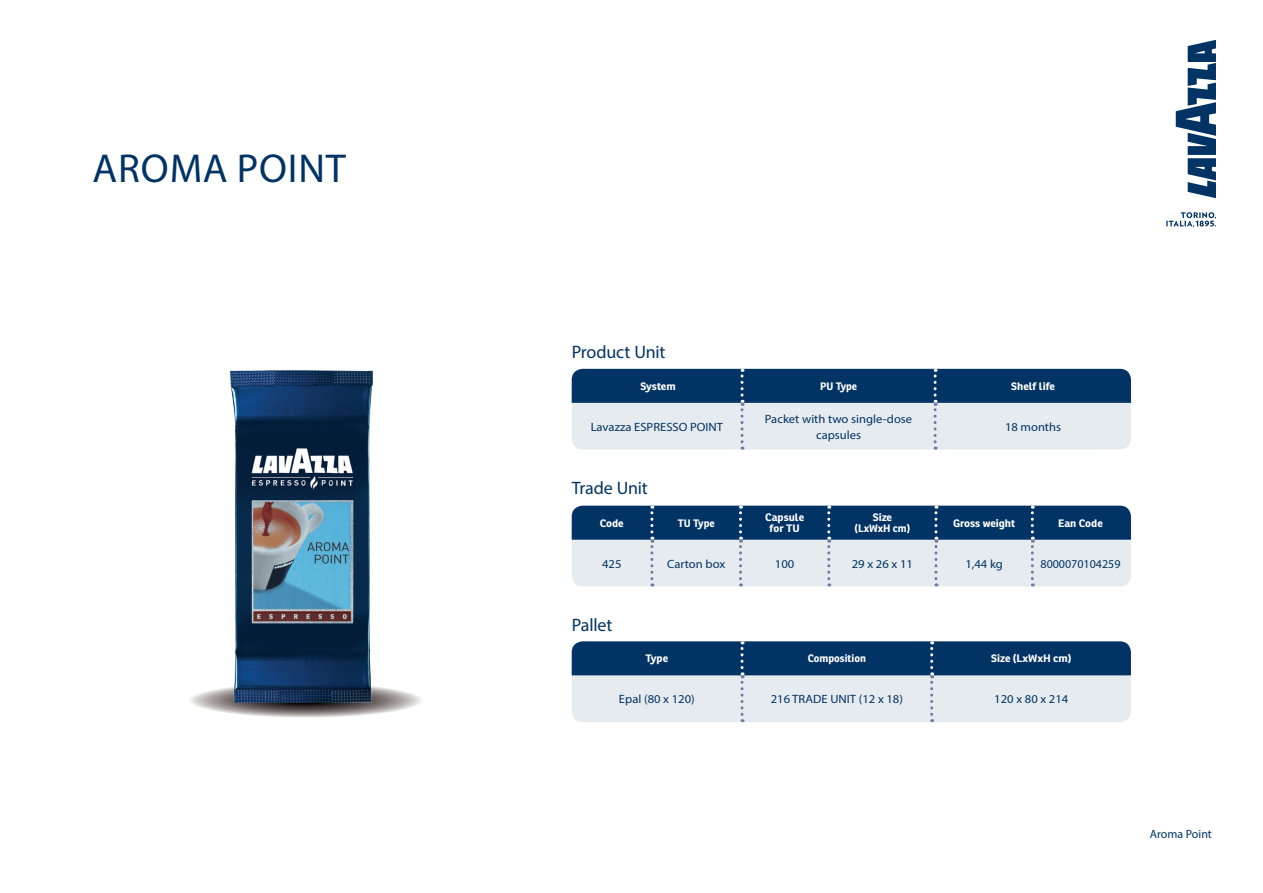
<style>
.page{position:relative;width:1263px;height:893px;background:#fff}
.page>*{position:absolute;margin:0;border:0;box-sizing:border-box;transform-origin:0 0}
.t1{font:40.5px "Myriad Pro";letter-spacing:.02em;color:#013364}
.t2{font:18px "Myriad Pro";letter-spacing:-.01em;color:#013364}
.t3{font:12px/16.5px "Myriad Pro";color:#013364;text-align:center;scale:1.05 1}
.t4{font:12px "Myriad Pro";color:#013364}
.t5{font:700 10.5px "Ronnia";color:#fff;scale:1.05 1}
.t6{font:700 10.5px "Ronnia";color:#fff}
</style>
<div class="page">
<svg style="left:1166px;top:40px;width:50px;height:187px"></svg>
<svg style="left:572px;top:506px;width:559px;height:80px;background:#869db4"></svg>
<svg style="left:572px;top:641px;width:559px;height:81px;background:#869eb4"></svg>
<svg style="left:572px;top:369px;width:559px;height:81px;background:#869eb5"></svg>
<img style="left:190px;top:686px;width:231px;height:31px">
<img style="left:231px;top:370px;width:142px;height:332px">
<p class="t1" style="left:93px;top:143px;width:255px">AROMA POINT</p>
<p class="t2" style="left:572px;top:341px;width:95px">Product Unit</p>
<p class="t5" style="left:640px;top:379px;width:35px">System</p>
<p class="t6" style="left:820px;top:379px;width:39px">PU Type</p>
<p class="t5" style="left:1011px;top:379px;width:43px">Shelf life</p>
<p class="t3" style="left:591px;top:418px;width:128px">Lavazza ESPRESSO POINT</p>
<p class="t3" style="left:765px;top:410px;width:142px">Packet with two single-dose capsules</p>
<p class="t3" style="left:1005px;top:418px;width:55px">18 months</p>
<p class="t2" style="left:572px;top:477px;width:78px">Trade Unit</p>
<p class="t5" style="left:600px;top:516px;width:24px">Code</p>
<p class="t6" style="left:678px;top:516px;width:38px">TU Type</p>
<p class="t5" style="left:765px;top:511px;width:39px">Capsule</p>
<p class="t5" style="left:769px;top:522px;width:30px">for TU</p>
<p class="t5" style="left:873px;top:511px;width:20px">Size</p>
<p class="t6" style="left:854px;top:522px;width:57px">(LxWxH cm)</p>
<p class="t5" style="left:953px;top:516px;width:61px">Gross weight</p>
<p class="t5" style="left:1058px;top:516px;width:44px">Ean Code</p>
<p class="t3" style="left:602px;top:555px;width:20px">425</p>
<p class="t3" style="left:667px;top:555px;width:57px">Carton box</p>
<p class="t3" style="left:775px;top:555px;width:20px">100</p>
<p class="t3" style="left:852px;top:555px;width:60px">29 x 26 x 11</p>
<p class="t3" style="left:965px;top:555px;width:37px">1,44 kg</p>
<p class="t4" style="left:1040px;top:556px;width:82px">8000070104259</p>
<p class="t2" style="left:572px;top:614px;width:42px">Pallet</p>
<p class="t5" style="left:646px;top:652px;width:23px">Type</p>
<p class="t6" style="left:808px;top:652px;width:60px">Composition</p>
<p class="t5" style="left:991px;top:652px;width:78px">Size (LxWxH cm)</p>
<p class="t3" style="left:619px;top:691px;width:74px">Epal (80 x 120)</p>
<p class="t3" style="left:771px;top:691px;width:127px">216 TRADE UNIT (12 x 18)</p>
<p class="t3" style="left:994px;top:691px;width:72px">120 x 80 x 214</p>
<p class="t4" style="left:1150px;top:827px;width:64px">Aroma Point</p>
</div>
